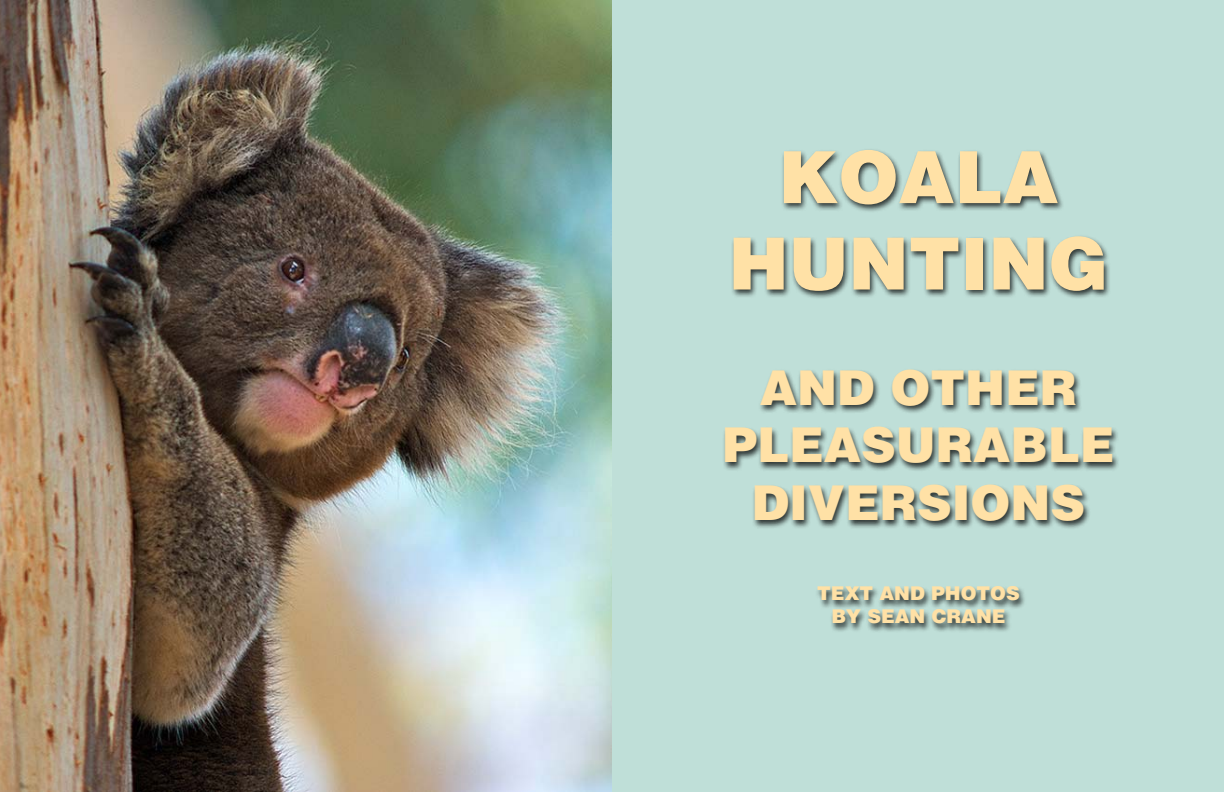
<style>
.page{position:relative;width:1224px;height:792px;background:#fff}
.page>*{position:absolute;margin:0;border:0;box-sizing:border-box;transform-origin:0 0}
.t1{font:900 72px/86.4px "Helvetica";color:#ffe1a6;text-align:center}
.t2{font:900 48px/57.6px "Helvetica";color:#ffe1a6;text-align:center}
.t3{font:900 19px/22.8px "Helvetica";color:#ffe1a6;text-align:center}
</style>
<div class="page">
<div style="left:606px;top:0;width:618px;height:792px;background:#bfdfd8"></div>
<img style="left:0;top:0;width:612px;height:792px">
<div style="left:722px;top:148px;width:398px;height:485px;background:#000;opacity:.75"></div>
<h1 class="t1" style="left:729px;top:132px;width:381px">KOALA<br>HUNTING</h1>
<p class="t2" style="left:723px;top:358px;width:394px">AND OTHER<br>PLEASURABLE<br>DIVERSIONS</p>
<p class="t3" style="left:817px;top:582px;width:204px">TEXT AND PHOTOS<br>BY SEAN CRANE</p>
</div>
